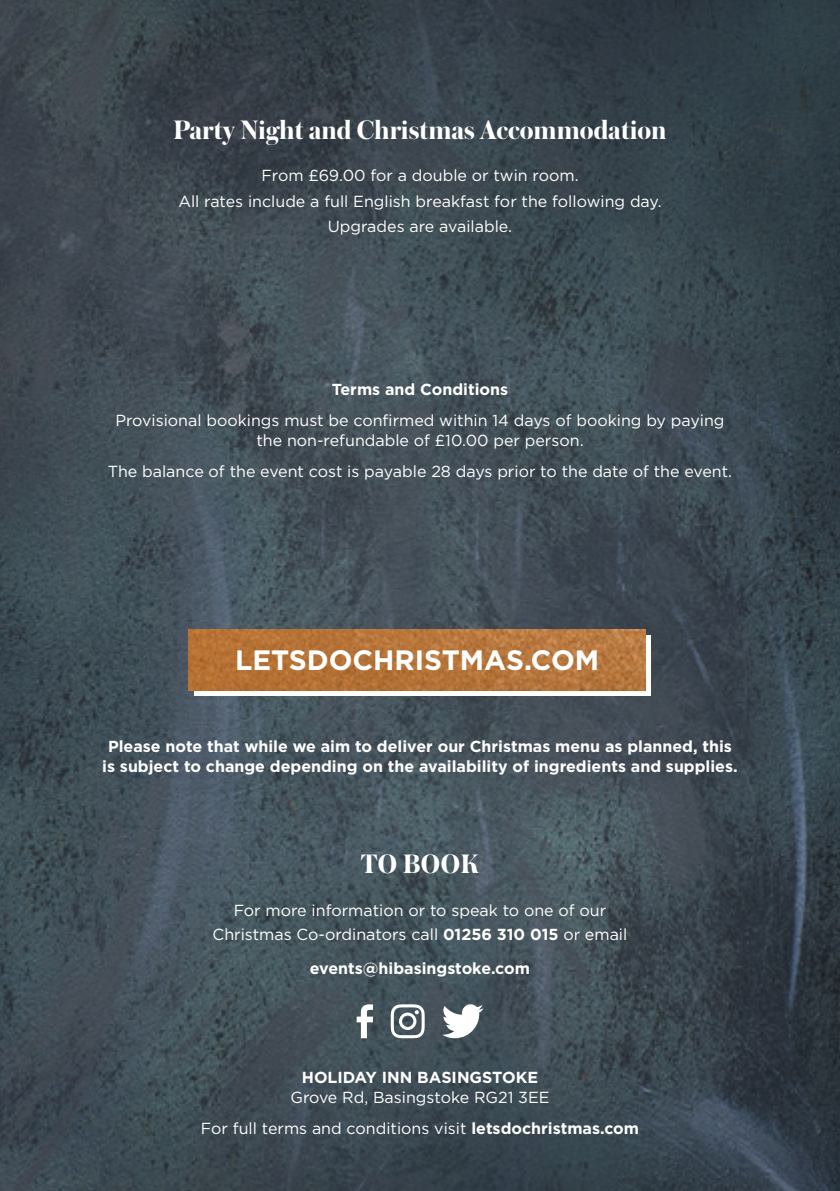
<style>
.page{position:relative;width:840px;height:1191px;background:#fff}
.page>*{position:absolute;margin:0;border:0;box-sizing:border-box;transform-origin:0 0}
.t1{font:700 28px "Austin";color:#fff}
.t2{font:700 28px "Gotham";color:#fff}
.t3{font:16px/25.6px "Gotham";color:#fff;text-align:center}
.t4{font:700 16px/20px "Gotham";color:#fff;text-align:center}
.s1{font-weight:700}
</style>
<div class="page">
<img style="left:0;top:0;width:839px;height:1191px">
<div style="left:194px;top:635px;width:456px;height:61px;background:linear-gradient(to right,#fff,#fff)"></div>
<img style="left:189px;top:629px;width:456px;height:61px">
<svg style="left:356px;top:1004px;width:17px;height:34px"></svg>
<svg style="left:390px;top:1004px;width:34px;height:34px"></svg>
<svg style="left:441px;top:1004px;width:42px;height:34px"></svg>
<h1 class="t1" style="left:173px;top:110px;width:494px">Party Night and Christmas Accommodation</h1>
<p class="t3" style="left:178px;top:162px;width:484px">From £69.00 for a double or twin room.<br>All rates include a full English breakfast for the following day.<br>Upgrades are available.</p>
<p class="t4" style="left:331px;top:379px;width:178px">Terms and Conditions</p>
<p class="t3" style="left:115px;top:410px;width:610px;line-height:20px">Provisional bookings must be confirmed within 14 days of booking by paying the non-refundable of £10.00 per person.</p>
<p class="t3" style="left:108px;top:458px;width:625px">The balance of the event cost is payable 28 days prior to the date of the event.</p>
<h1 class="t2" style="left:235px;top:641px;width:365px">LETSDOCHRISTMAS.COM</h1>
<p class="t4" style="left:102px;top:736px;width:636px">Please note that while we aim to deliver our Christmas menu as planned, this is subject to change depending on the availability of ingredients and supplies.</p>
<h1 class="t1" style="left:360px;top:844px;width:120px">TO BOOK</h1>
<p class="t3" style="left:212px;top:898px;width:416px;line-height:24px">For more information or to speak to one of our<br>Christmas Co-ordinators call <span class="s1">01256 310 015</span> or email</p>
<p class="t4" style="left:310px;top:957px;width:221px">events@hibasingstoke.com</p>
<p class="t4" style="left:302px;top:1067px;width:238px">HOLIDAY INN BASINGSTOKE</p>
<p class="t3" style="left:201px;top:1081px;width:439px;line-height:31.4px">Grove Rd, Basingstoke RG21 3EE<br>For full terms and conditions visit <span class="s1">letsdochristmas.com</span></p>
</div>
